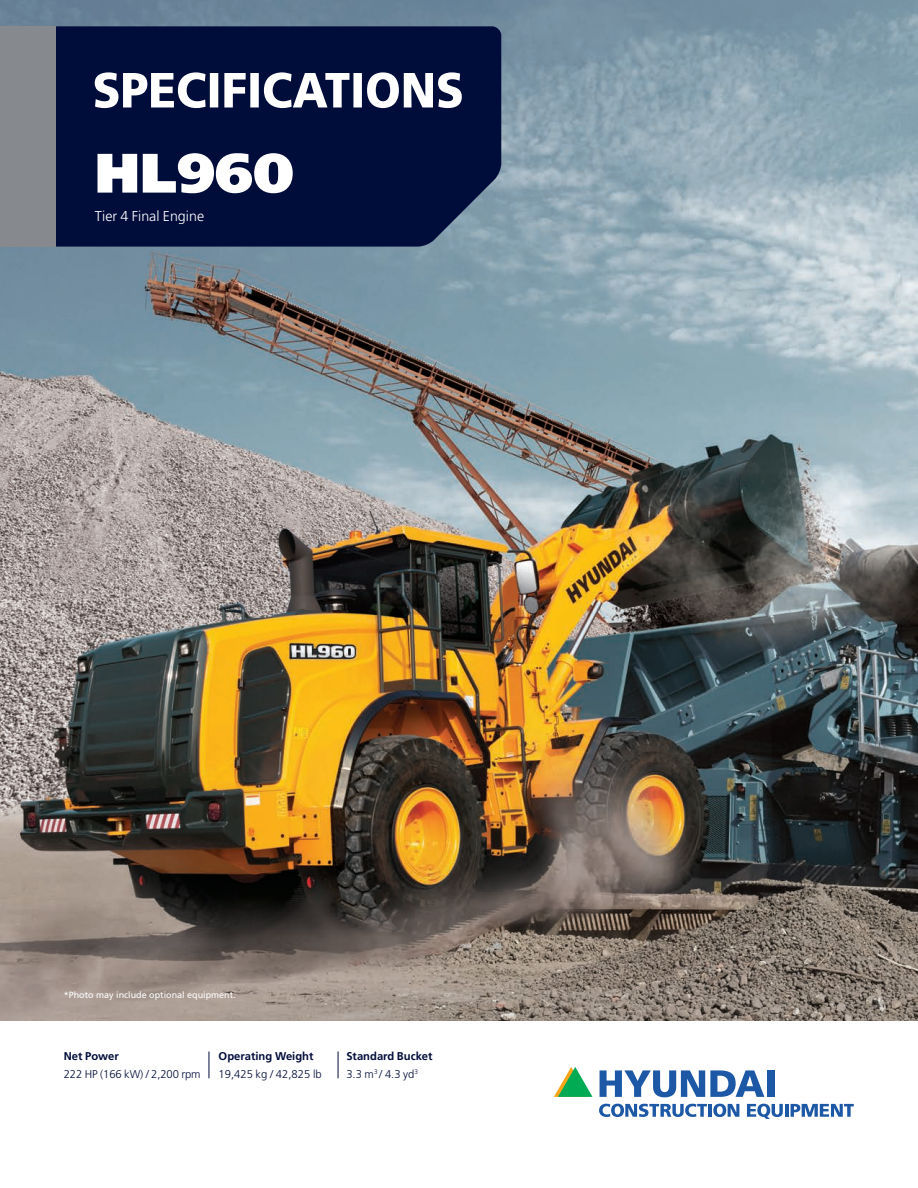
<style>
.page{position:relative;width:918px;height:1188px;background:#fff}
.page>*{position:absolute;margin:0;border:0;box-sizing:border-box;transform-origin:0 0}
.t1{font:900 55.5px "Frutiger";color:#fff}
.t2{font:300 14.25px "Frutiger";color:#fff}
.t3{font:300 11.25px "Frutiger";letter-spacing:-.01em;color:#000c3a}
.t4{font:700 11.25px "Frutiger";color:#000c3a}
.t5{font:9px "Frutiger";color:#fff}
</style>
<div class="page">
<img style="left:0;top:0;width:918px;height:1021px">
<div style="left:55px;top:26px;width:446px;height:221px;background:#000c3a"></div>
<div style="left:0;top:26px;width:55px;height:221px;background:#868a8e"></div>
<svg style="left:95px;top:72px;width:367px;height:36px"></svg>
<svg style="left:338px;top:1052px;width:1px;height:26px"></svg>
<svg style="left:209px;top:1052px;width:1px;height:26px"></svg>
<svg style="left:600px;top:1070px;width:164px;height:27px"></svg>
<div style="left:767px;top:1070px;width:7px;height:27px;background:#1c58a6"></div>
<svg style="left:554px;top:1067px;width:39px;height:30px"></svg>
<svg style="left:599px;top:1104px;width:108px;height:13px"></svg>
<hr style="left:708px;top:1104px;width:4px;height:13px;background:#1c58a6">
<svg style="left:713px;top:1104px;width:26px;height:13px"></svg>
<svg style="left:747px;top:1104px;width:107px;height:15px"></svg>
<p class="t1" style="left:95px;top:139px;width:201px">HL960</p>
<p class="t2" style="left:95px;top:208px;width:111px">Tier 4 Final Engine</p>
<p class="t5" style="left:64px;top:989px;width:174px">*Photo may include optional equipment.</p>
<p class="t4" style="left:64px;top:1050px;width:57px">Net Power</p>
<p class="t3" style="left:64px;top:1067px;width:138px">222 HP (166 kW) / 2,200 rpm</p>
<p class="t4" style="left:219px;top:1050px;width:96px">Operating Weight</p>
<p class="t3" style="left:219px;top:1067px;width:105px">19,425 kg / 42,825 lb</p>
<p class="t4" style="left:346px;top:1050px;width:88px">Standard Bucket</p>
<p class="t3" style="left:346px;top:1067px;width:73px">3.3 m<sup>3</sup> / 4.3 yd<sup>3</sup></p>
</div>
